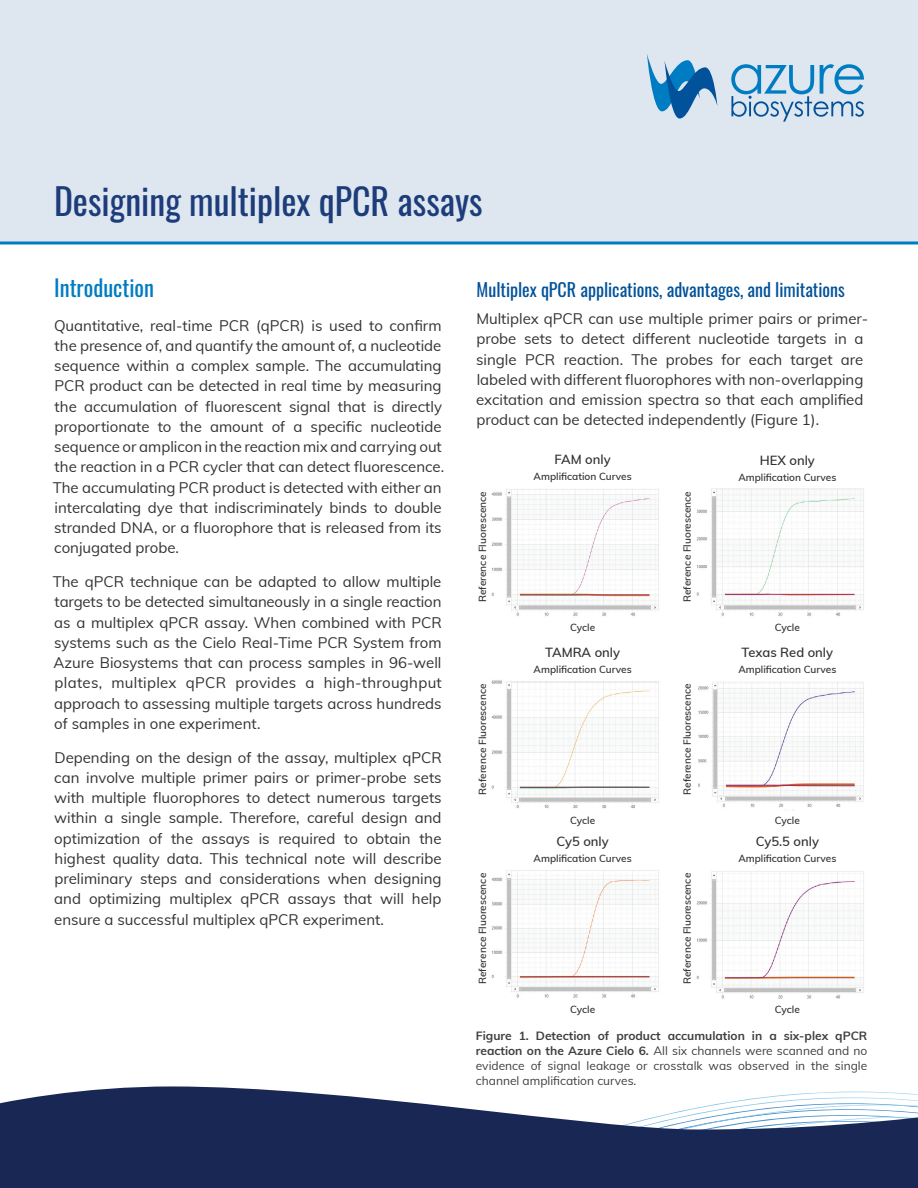
<style>
.page{position:relative;width:918px;height:1188px;background:#fff}
.page>*{position:absolute;margin:0;border:0;box-sizing:border-box;transform-origin:0 0}
.t1{font:36px "Oswald";color:#1d3c7a}
.t2{font:22.5px "Oswald";color:#007cc2}
.t3{font:18px "Oswald";color:#01529a}
.t4{font:15px/20.2px "Muli";color:#313232}
.t5{font:600 12.9px "Muli";color:#313232}
.t6{font:12px/15px "Muli";color:#3f3f3f;text-align:justify}
.t7{font:600 10.05px "Muli";color:#313232}
.s1{font-weight:700}
</style>
<div class="page">
<svg style="left:0;top:1086px;width:918px;height:63px;fill:#182754"></svg>
<div style="left:0;top:1149px;width:918px;height:39px;background:#182754"></div>
<div style="left:0;top:0;width:918px;height:243px;background:#dee6f0"></div>
<svg style="left:731px;top:64px;width:133px;height:58px"></svg>
<svg style="left:647px;top:54px;width:70px;height:65px"></svg>
<hr style="left:0;top:242px;width:918px;height:2px;background:#007cc2">
<img style="left:491px;top:489px;width:168px;height:127px">
<img style="left:696px;top:871px;width:168px;height:128px">
<img style="left:696px;top:488px;width:168px;height:128px">
<img style="left:491px;top:680px;width:168px;height:129px">
<img style="left:698px;top:682px;width:166px;height:125px">
<img style="left:491px;top:870px;width:168px;height:128px">
<p class="t1" style="left:54px;top:169px;width:430px">Designing multiplex qPCR assays</p>
<p class="t2" style="left:54px;top:268px;width:101px">Introduction</p>
<p class="t4" style="left:53px;top:314px;width:393px">Quantitative, real-time PCR (qPCR) is used to confirm the presence of, and quantify the amount of, a nucleotide sequence within a complex sample. The accumulating PCR product can be detected in real time by measuring the accumulation of fluorescent signal that is directly proportionate to the amount of a specific nucleotide sequence or amplicon in the reaction mix and carrying out the reaction in a PCR cycler that can detect fluorescence.<br>The accumulating PCR product is detected with either an intercalating dye that indiscriminately binds to double stranded DNA, or a fluorophore that is released from its conjugated probe.</p>
<p class="t4" style="left:53px;top:571px;width:391px;text-align:justify">The qPCR technique can be adapted to allow multiple targets to be detected simultaneously in a single reaction as a multiplex qPCR assay. When combined with PCR systems such as the Cielo Real-Time PCR System from Azure Biosystems that can process samples in 96-well plates, multiplex qPCR provides a high-throughput approach to assessing multiple targets across hundreds of samples in one experiment.</p>
<p class="t4" style="left:54px;top:746px;width:389px;text-align:justify">Depending on the design of the assay, multiplex qPCR can involve multiple primer pairs or primer-probe sets with multiple fluorophores to detect numerous targets within a single sample. Therefore, careful design and optimization of the assays is required to obtain the highest quality data. This technical note will describe preliminary steps and considerations when designing and optimizing multiplex qPCR assays that will help ensure a successful multiplex qPCR experiment.</p>
<p class="t3" style="left:477px;top:274px;width:370px">Multiplex qPCR applications, advantages, and limitations</p>
<p class="t4" style="left:476px;top:308px;width:394px">Multiplex qPCR can use multiple primer pairs or primer&shy;probe sets to detect different nucleotide targets in a single PCR reaction. The probes for each target are labeled with different fluorophores with non-overlapping excitation and emission spectra so that each amplified product can be detected independently (Figure 1).</p>
<p class="t7" style="left:475px;top:602px;width:113px;rotate:-90deg">Reference Fluorescence</p>
<p class="t7" style="left:475px;top:795px;width:113px;rotate:-90deg">Reference Fluorescence</p>
<p class="t7" style="left:475px;top:984px;width:113px;rotate:-90deg">Reference Fluorescence</p>
<p class="t5" style="left:555px;top:450px;width:58px">FAM only</p>
<p class="t7" style="left:534px;top:469px;width:100px">Amplification Curves</p>
<p class="t7" style="left:570px;top:620px;width:27px">Cycle</p>
<p class="t5" style="left:545px;top:643px;width:76px">TAMRA only</p>
<p class="t7" style="left:534px;top:662px;width:100px">Amplification Curves</p>
<p class="t7" style="left:570px;top:813px;width:27px">Cycle</p>
<p class="t5" style="left:557px;top:832px;width:54px">Cy5 only</p>
<p class="t7" style="left:534px;top:851px;width:100px">Amplification Curves</p>
<p class="t7" style="left:570px;top:1002px;width:27px">Cycle</p>
<p class="t7" style="left:680px;top:602px;width:113px;rotate:-90deg">Reference Fluorescence</p>
<p class="t7" style="left:680px;top:795px;width:113px;rotate:-90deg">Reference Fluorescence</p>
<p class="t7" style="left:680px;top:984px;width:113px;rotate:-90deg">Reference Fluorescence</p>
<p class="t5" style="left:760px;top:451px;width:56px">HEX only</p>
<p class="t7" style="left:738px;top:470px;width:100px">Amplification Curves</p>
<p class="t7" style="left:775px;top:620px;width:27px">Cycle</p>
<p class="t5" style="left:742px;top:643px;width:93px">Texas Red only</p>
<p class="t7" style="left:738px;top:662px;width:100px">Amplification Curves</p>
<p class="t7" style="left:775px;top:813px;width:27px">Cycle</p>
<p class="t5" style="left:756px;top:832px;width:65px">Cy5.5 only</p>
<p class="t7" style="left:738px;top:851px;width:100px">Amplification Curves</p>
<p class="t7" style="left:775px;top:1002px;width:27px">Cycle</p>
<p class="t6" style="left:476px;top:1027px;width:393px"><span class="s1">Figure 1. Detection of product accumulation in a six-plex qPCR reaction on the Azure Cielo 6.</span> All six channels were scanned and no evidence of signal leakage or crosstalk was observed in the single channel amplification curves.</p>
</div>
